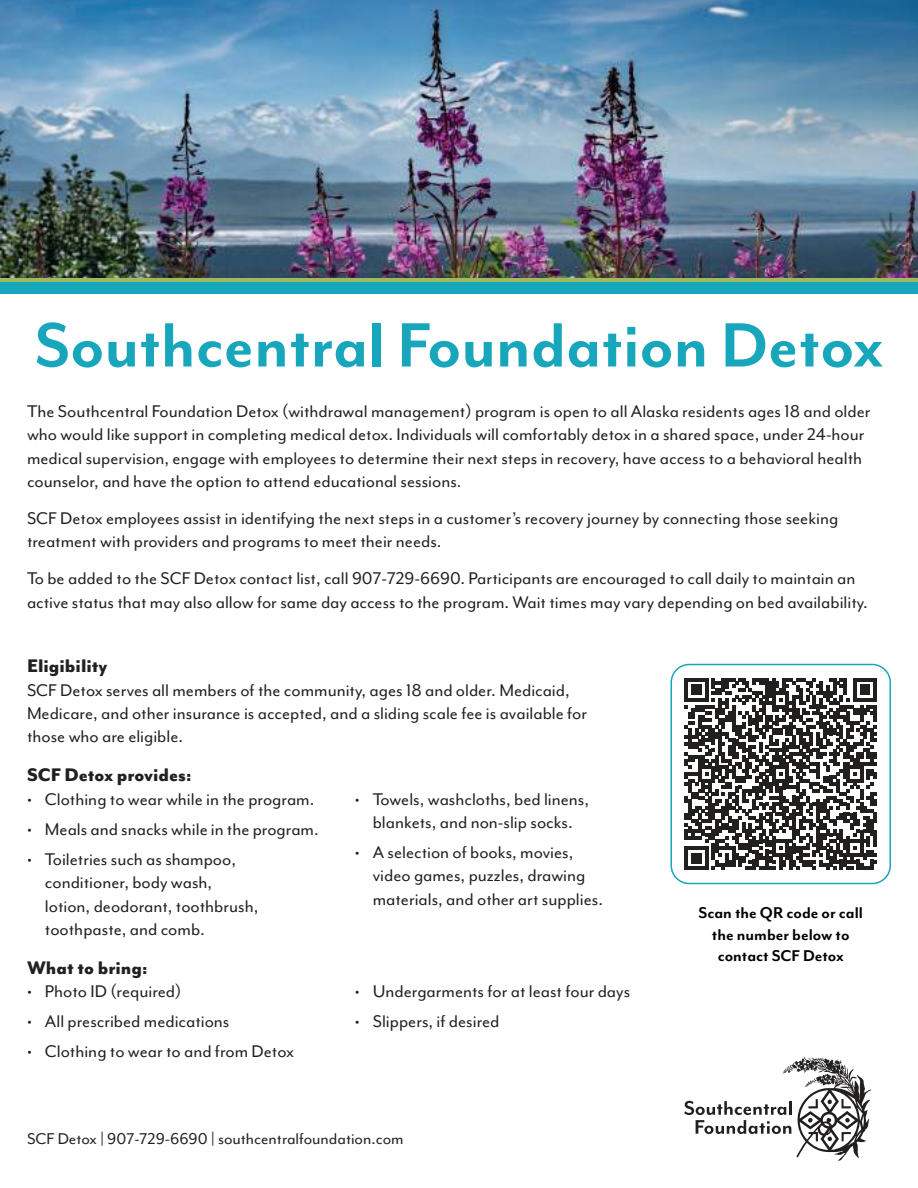
<style>
.page{position:relative;width:918px;height:1188px;background:#fff}
.page>*{position:absolute;margin:0;border:0;box-sizing:border-box;transform-origin:0 0}
.t1{font:700 72px "Mr Eaves Mod OT";color:#18a6bc}
.t2{font:800 21px "Mr Eaves Mod OT";color:#221f1f}
.t3{font:19.5px/23.4px "Mr Eaves Mod OT";color:#221f1f}
.t4{font:700 18px/21.6px "Mr Eaves Mod OT";color:#000;text-align:center}
.t5{font:18px "Mr Eaves Mod OT";color:#221f1f}
</style>
<div class="page">
<img style="left:0;top:0;width:918px;height:278px">
<svg style="left:684px;top:1056px;width:187px;height:105px"></svg>
<div style="left:0;top:278px;width:918px;height:15px;background:#18a6bc"></div>
<hr style="left:0;top:278px;width:918px;height:4px;background:#9eba60">
<svg style="left:685px;top:678px;width:192px;height:192px"></svg>
<div style="left:671px;top:664px;width:220px;height:220px;border:2px solid #18a6bc;border-radius:18px"></div>
<h1 class="t1" style="left:35px;top:322px;width:850px">Southcentral Foundation Detox</h1>
<p class="t3" style="left:27px;top:400px;width:845px">The Southcentral Foundation Detox (withdrawal management) program is open to all Alaska residents ages 18 and older who would like support in completing medical detox. Individuals will comfortably detox in a shared space, under 24-hour medical supervision, engage with employees to determine their next steps in recovery, have access to a behavioral health counselor, and have the option to attend educational sessions.</p>
<p class="t3" style="left:27px;top:507px;width:813px">SCF Detox employees assist in identifying the next steps in a customer’s recovery journey by connecting those seeking treatment with providers and programs to meet their needs.</p>
<p class="t3" style="left:27px;top:568px;width:842px">To be added to the SCF Detox contact list, call 907-729-6690. Participants are encouraged to call daily to maintain an active status that may also allow for same day access to the program. Wait times may vary depending on bed availability.</p>
<p class="t2" style="left:27px;top:659px;width:82px">Eligibility</p>
<p class="t3" style="left:27px;top:679px;width:562px">SCF Detox serves all members of the community, ages 18 and older. Medicaid,<br>Medicare, and other insurance is accepted, and a sliding scale fee is available for those who are eligible.</p>
<p class="t2" style="left:27px;top:768px;width:166px">SCF Detox provides:</p>
<p class="t3" style="left:27px;top:788px;width:289px">• Clothing to wear while in the program.</p>
<p class="t3" style="left:27px;top:818px;width:293px">• Meals and snacks while in the program.</p>
<p class="t3" style="left:45px;top:848px;width:215px;text-indent:-18px">• Toiletries such as shampoo, conditioner, body wash, lotion, deodorant, toothbrush, toothpaste, and comb.</p>
<p class="t3" style="left:355px;top:788px;width:236px;text-align:center">• Towels, washcloths, bed linens, blankets, and non-slip socks.</p>
<p class="t3" style="left:373px;top:841px;width:232px;text-indent:-18px">• A selection of books, movies, video games, puzzles, drawing materials, and other art supplies.</p>
<p class="t2" style="left:27px;top:961px;width:122px">What to bring:</p>
<p class="t3" style="left:27px;top:981px;width:156px">• Photo ID (required)</p>
<p class="t3" style="left:27px;top:1011px;width:204px">• All prescribed medications</p>
<p class="t3" style="left:27px;top:1041px;width:269px">• Clothing to wear to and from Detox</p>
<p class="t3" style="left:355px;top:981px;width:277px">• Undergarments for at least four days</p>
<p class="t3" style="left:355px;top:1011px;width:146px">• Slippers, if desired</p>
<p class="t5" style="left:27px;top:1131px;width:378px">SCF Detox | 907-729-6690 | southcentralfoundation.com</p>
<p class="t4" style="left:698px;top:903px;width:166px">Scan the QR code or call the number below to contact SCF Detox</p>
</div>
